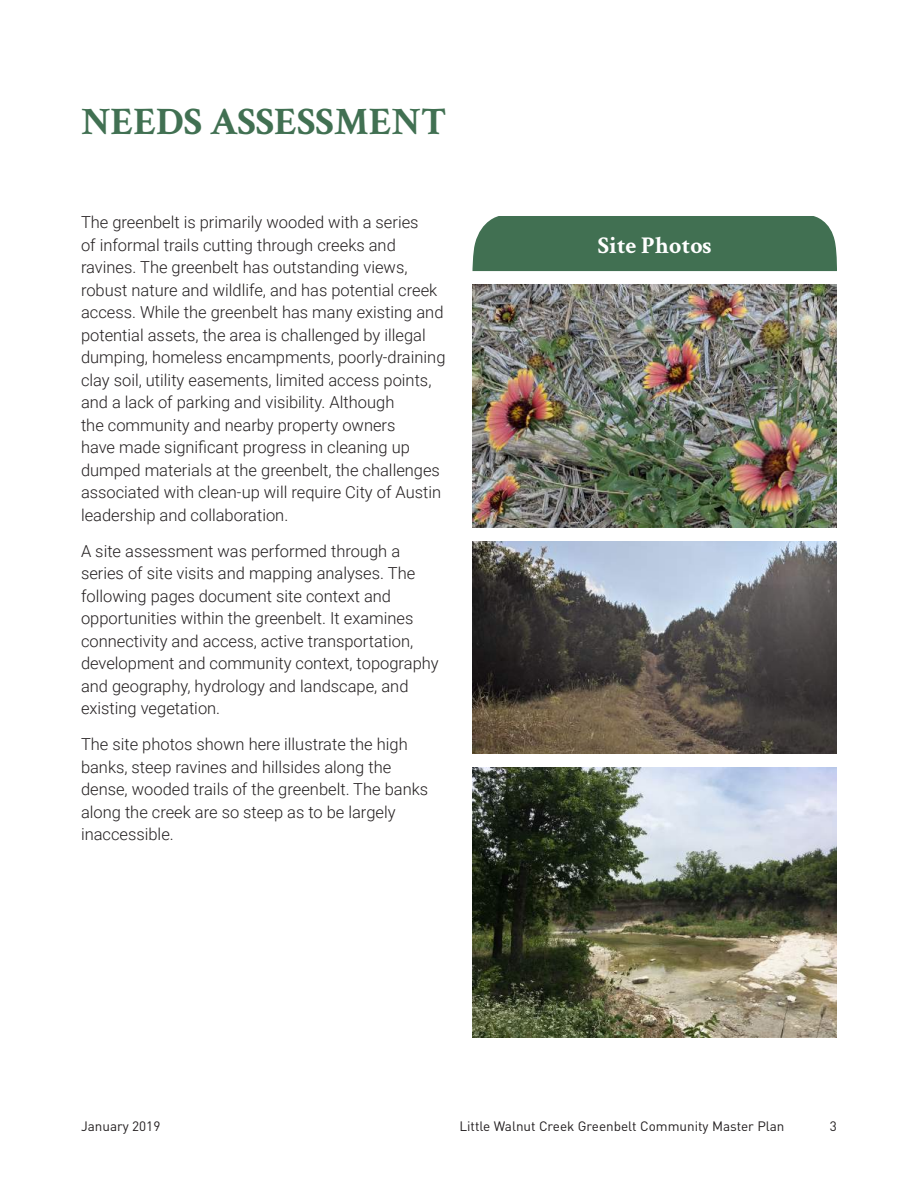
<style>
.page{position:relative;width:918px;height:1188px;background:#fff}
.page>*{position:absolute;margin:0;border:0;box-sizing:border-box;transform-origin:0 0}
.t1{font:700 39px "Crimson Text";color:#417052}
.t2{font:700 24px "Crimson Text";color:#fff}
.t3{font:300 16.5px/22.5px "Roboto";color:#231f20}
.t4{font:13.5px "DINOT";color:#231f20}
</style>
<div class="page">
<div style="left:472px;top:216px;width:365px;height:55px;background:#417052"></div>
<img style="left:472px;top:767px;width:365px;height:271px">
<img style="left:472px;top:284px;width:365px;height:244px">
<img style="left:472px;top:541px;width:365px;height:212px">
<h1 class="t1" style="left:81px;top:98px;width:367px">NEEDS ASSESSMENT</h1>
<p class="t3" style="left:81px;top:211px;width:366px">The greenbelt is primarily wooded with a series<br>of informal trails cutting through creeks and ravines. The greenbelt has outstanding views, robust nature and wildlife, and has potential creek access. While the greenbelt has many existing and potential assets, the area is challenged by illegal dumping, homeless encampments, poorly-draining clay soil, utility easements, limited access points, and a lack of parking and visibility. Although<br>the community and nearby property owners<br>have made significant progress in cleaning up dumped materials at the greenbelt, the challenges associated with clean-up will require City of Austin leadership and collaboration.</p>
<p class="t3" style="left:81px;top:539px;width:359px">A site assessment was performed through a series of site visits and mapping analyses. The following pages document site context and opportunities within the greenbelt. It examines connectivity and access, active transportation, development and community context, topography and geography, hydrology and landscape, and existing vegetation.</p>
<p class="t3" style="left:81px;top:733px;width:349px">The site photos shown here illustrate the high banks, steep ravines and hillsides along the dense, wooded trails of the greenbelt. The banks along the creek are so steep as to be largely inaccessible.</p>
<h2 class="t2" style="left:598px;top:231px;width:115px">Site Photos</h2>
<p class="t4" style="left:81px;top:1118px;width:81px">January 2019</p>
<p class="t4" style="left:459px;top:1118px;width:327px">Little Walnut Creek Greenbelt Community Master Plan</p>
<p class="t4" style="left:830px;top:1118px;width:9px">3</p>
</div>
